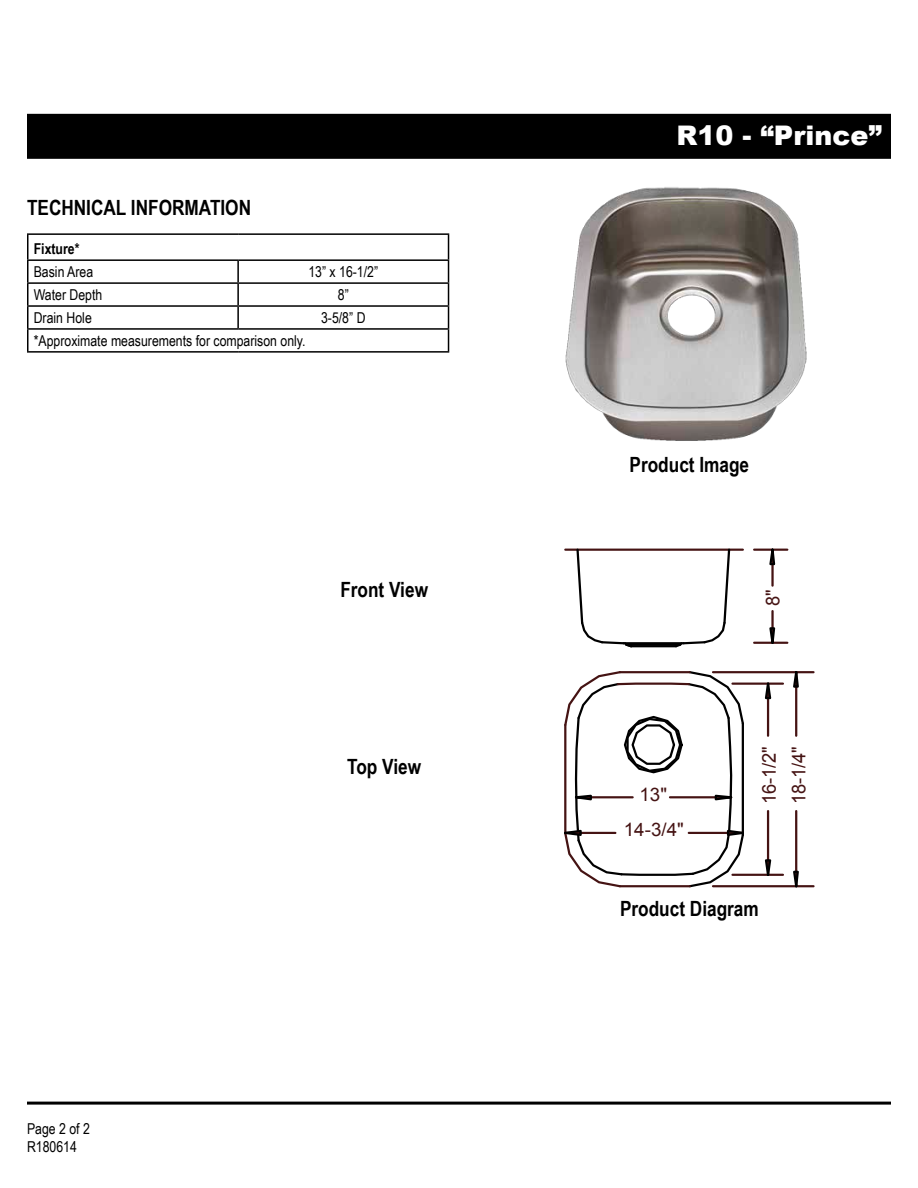
<style>
.page{position:relative;width:918px;height:1188px;background:#fff}
.page>*{position:absolute;margin:0;border:0;box-sizing:border-box;transform-origin:0 0}
.t1{font:900 27px "Arial";color:#fff}
.t2{font:700 21px "Arial Narrow";color:#000}
.t3{font:19.05px/29.7px "Arial";color:#451313;scale:.96 1}
.t4{font:18.6px "Arial";color:#451313}
.t5{font:15px/18px "Arial Narrow";color:#000}
.t6{font:700 15px "Arial Narrow";color:#000}
</style>
<div class="page">
<div style="left:27px;top:114px;width:864px;height:45px;background:#000"></div>
<hr style="left:27px;top:1102px;width:864px;height:3px;background:#000">
<img style="left:565px;top:187px;width:242px;height:254px">
<hr style="left:27px;top:233px;width:211px;height:2px;background:#000">
<hr style="left:238px;top:233px;width:211px;height:2px;background:#000">
<hr style="left:27px;top:259px;width:211px;height:2px;background:#000">
<hr style="left:238px;top:259px;width:211px;height:2px;background:#000">
<hr style="left:237px;top:261px;width:2px;height:21px;background:#000">
<hr style="left:27px;top:282px;width:211px;height:2px;background:#000">
<hr style="left:238px;top:282px;width:211px;height:2px;background:#000">
<hr style="left:237px;top:284px;width:2px;height:21px;background:#000">
<hr style="left:27px;top:305px;width:211px;height:2px;background:#000">
<hr style="left:238px;top:305px;width:211px;height:2px;background:#000">
<hr style="left:237px;top:307px;width:2px;height:21px;background:#000">
<hr style="left:27px;top:328px;width:211px;height:2px;background:#000">
<svg style="left:27px;top:235px;width:1px;height:116px"></svg>
<hr style="left:238px;top:328px;width:211px;height:2px;background:#000">
<svg style="left:448px;top:235px;width:1px;height:116px"></svg>
<hr style="left:27px;top:351px;width:211px;height:2px;background:#000">
<hr style="left:238px;top:351px;width:211px;height:2px;background:#000">
<hr style="left:623px;top:642px;width:61px;height:2px;background:#000">
<hr style="left:627px;top:644px;width:53px;height:2px;background:#000">
<hr style="left:631px;top:645px;width:45px;height:2px;background:#000">
<hr style="left:565px;top:549px;width:178px;height:2px;background:#451313">
<svg style="left:673px;top:548px;width:58px;height:100px"></svg>
<svg style="left:575px;top:548px;width:59px;height:100px"></svg>
<hr style="left:732px;top:683px;width:51px;height:2px;background:#451313">
<hr style="left:732px;top:874px;width:51px;height:2px;background:#451313">
<hr style="left:767px;top:684px;width:2px;height:52px;background:#451313">
<hr style="left:767px;top:811px;width:2px;height:64px;background:#451313">
<hr style="left:754px;top:549px;width:33px;height:2px;background:#451313">
<hr style="left:754px;top:642px;width:33px;height:2px;background:#451313">
<hr style="left:771px;top:550px;width:3px;height:36px;background:#451313">
<hr style="left:771px;top:611px;width:3px;height:32px;background:#451313">
<hr style="left:713px;top:671px;width:101px;height:2px;background:#451313">
<hr style="left:713px;top:885px;width:101px;height:2px;background:#451313">
<hr style="left:795px;top:672px;width:2px;height:64px;background:#451313">
<hr style="left:795px;top:811px;width:2px;height:75px;background:#451313">
<svg style="left:763px;top:682px;width:10px;height:18px"></svg>
<svg style="left:763px;top:858px;width:10px;height:18px"></svg>
<svg style="left:768px;top:548px;width:9px;height:18px"></svg>
<svg style="left:768px;top:626px;width:9px;height:18px"></svg>
<svg style="left:792px;top:671px;width:8px;height:18px"></svg>
<svg style="left:792px;top:870px;width:8px;height:18px"></svg>
<svg style="left:564px;top:671px;width:182px;height:217px"></svg>
<h2 class="t2" style="left:27px;top:192px;width:226px">TECHNICAL INFORMATION</h2>
<p class="t6" style="left:34px;top:238px;width:47px">Fixture*</p>
<p class="t5" style="left:34px;top:262px;width:61px">Basin Area</p>
<p class="t5" style="left:308px;top:262px;width:71px">13” x 16-1/2”</p>
<p class="t5" style="left:34px;top:285px;width:70px">Water Depth</p>
<p class="t5" style="left:338px;top:285px;width:12px">8”</p>
<p class="t5" style="left:34px;top:308px;width:60px">Drain Hole</p>
<p class="t5" style="left:321px;top:308px;width:46px">3-5/8” D</p>
<p class="t5" style="left:34px;top:331px;width:273px">*Approximate measurements for comparison only.</p>
<h2 class="t2" style="left:340px;top:574px;width:89px">Front View</h2>
<p class="t5" style="left:27px;top:1119px;width:64px">Page 2 of 2<br>R180614</p>
<h2 class="t2" style="left:347px;top:751px;width:76px">Top View</h2>
<h1 class="t1" style="left:676px;top:116px;width:207px">R10 - “Prince”</h1>
<h2 class="t2" style="left:630px;top:448px;width:121px">Product Image</h2>
<p class="t3" style="left:758px;top:606px;width:19px;rotate:-90deg">8"</p>
<p class="t4" style="left:640px;top:783px;width:29px">13"</p>
<p class="t4" style="left:624px;top:818px;width:61px">14-3/4"</p>
<p class="t3" style="left:754px;top:804px;width:62px;rotate:-90deg">16-1/2"<br>18-1/4"</p>
<h2 class="t2" style="left:620px;top:892px;width:140px">Product Diagram</h2>
</div>
